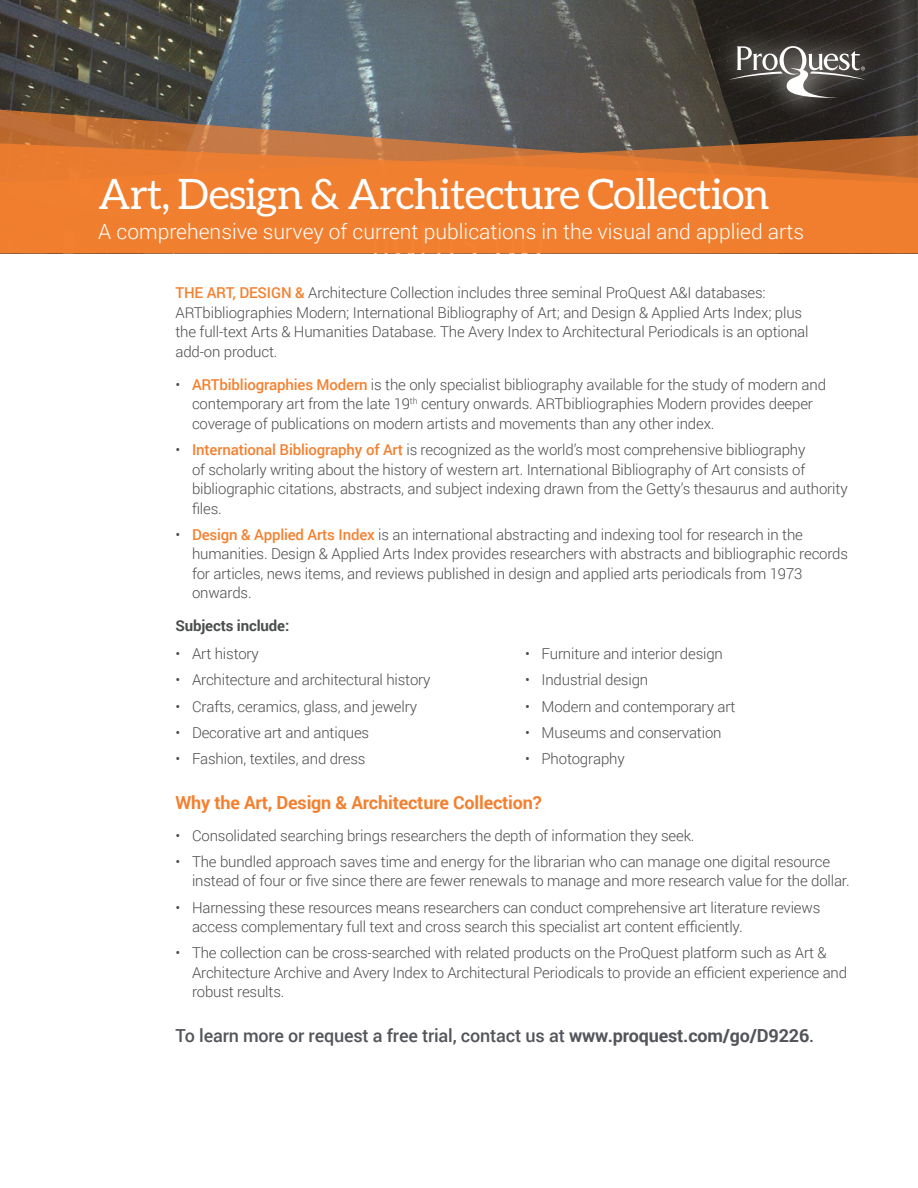
<style>
.page{position:relative;width:918px;height:1188px;background:#fff}
.page>*{position:absolute;margin:0;border:0;box-sizing:border-box;transform-origin:0 0}
.flyer_head_1{font:42px "Aleo";letter-spacing:-.02em;color:#fff}
.flyer_head_2{font:300 21px "Roboto";color:#fff}
.subhead_1{font:500 18px "Roboto";letter-spacing:-.01em;color:#54555a}
.subhead_1-2{font:700 18px "Roboto";letter-spacing:-.01em;color:#f4802f}
.Bullet_copy{font:300 15px/19.5px "Roboto";letter-spacing:-.01em;color:#4b4c4d}
.Bullet_copy_more{font:300 15px/19.5px "Roboto";letter-spacing:-.01em;color:#4b4c4d}
.Body_Copy{font:300 15px/19.5px "Roboto";letter-spacing:-.01em;color:#4b4c4d}
.subhead_2{font:700 15px "Roboto";letter-spacing:-.01em;color:#4b4c4d}
.s1{font-weight:500;color:#f4802f}
.s2{font-weight:700}
</style>
<div class="page">
<img style="left:0;top:0;width:918px;height:110px">
<svg style="left:0;top:110px;width:918px;height:25px;background:#695b52"></svg>
<svg style="left:0;top:135px;width:918px;height:8px;background:#875e41"></svg>
<svg style="left:0;top:143px;width:918px;height:110px;background:#e77b30"></svg>
<div style="left:712px;top:22px;width:174px;height:100px;background:#fff;opacity:.89"></div>
<svg style="left:729px;top:46px;width:136px;height:52px;background:#666461"></svg>
<p class="flyer_head_1" style="left:98px;top:170px;width:673px">Art, Design &amp; Architecture Collection</p>
<p class="flyer_head_2" style="left:98px;top:217px;width:707px">A comprehensive survey of current publications in the visual and applied arts</p>
<p class="Body_Copy" style="left:176px;top:283px;width:635px"><span class="s1">THE ART, DESIGN &amp;</span> Architecture Collection includes three seminal ProQuest A&amp;I databases:<br>ARTbibliographies Modern; International Bibliography of Art; and Design &amp; Applied Arts Index; plus the full-text Arts &amp; Humanities Database. The Avery Index to Architectural Periodicals is an optional add-on product.</p>
<p class="Bullet_copy" style="left:192px;top:374px;width:636px;text-indent:-16px">• <span class="s1">ARTbibliographies Modern</span> is the only specialist bibliography available for the study of modern and contemporary art from the late 19<sup>th</sup> century onwards. ARTbibliographies Modern provides deeper coverage of publications on modern artists and movements than any other index.</p>
<p class="Bullet_copy" style="left:192px;top:440px;width:657px;text-indent:-16px">• <span class="s1">International Bibliography of Art</span> is recognized as the world’s most comprehensive bibliography<br>of scholarly writing about the history of western art. International Bibliography of Art consists of bibliographic citations, abstracts, and subject indexing drawn from the Getty’s thesaurus and authority files.</p>
<p class="Bullet_copy_more" style="left:192px;top:524px;width:658px;text-indent:-16px">• <span class="s1">Design &amp; Applied Arts Index</span> is an international abstracting and indexing tool for research in the humanities. Design &amp; Applied Arts Index provides researchers with abstracts and bibliographic records for articles, news items, and reviews published in design and applied arts periodicals from 1973 onwards.</p>
<p class="subhead_2" style="left:176px;top:615px;width:115px">Subjects include:</p>
<p class="Bullet_copy" style="left:176px;top:644px;width:85px">• Art history</p>
<p class="Bullet_copy" style="left:176px;top:670px;width:257px">• Architecture and architectural history</p>
<p class="Bullet_copy" style="left:176px;top:696px;width:243px">• Crafts, ceramics, glass, and jewelry</p>
<p class="Bullet_copy" style="left:176px;top:722px;width:195px">• Decorative art and antiques</p>
<p class="Bullet_copy" style="left:176px;top:749px;width:191px">• Fashion, textiles, and dress</p>
<p class="Bullet_copy" style="left:525px;top:644px;width:199px">• Furniture and interior design</p>
<p class="Bullet_copy" style="left:525px;top:670px;width:125px">• Industrial design</p>
<p class="Bullet_copy" style="left:525px;top:696px;width:212px">• Modern and contemporary art</p>
<p class="Bullet_copy" style="left:525px;top:722px;width:198px">• Museums and conservation</p>
<p class="Bullet_copy_more" style="left:525px;top:749px;width:101px">• Photography</p>
<p class="subhead_1-2" style="left:176px;top:790px;width:368px">Why the Art, Design &amp; Architecture Collection?</p>
<p class="Bullet_copy" style="left:176px;top:825px;width:521px">• Consolidated searching brings researchers the depth of information they seek.</p>
<p class="Bullet_copy" style="left:192px;top:851px;width:659px;text-indent:-16px">• The bundled approach saves time and energy for the librarian who can manage one digital resource instead of four or five since there are fewer renewals to manage and more research value for the dollar.</p>
<p class="Bullet_copy" style="left:192px;top:897px;width:630px;text-indent:-16px">• Harnessing these resources means researchers can conduct comprehensive art literature reviews access complementary full text and cross search this specialist art content efficiently.</p>
<p class="Bullet_copy_more" style="left:192px;top:943px;width:657px;text-indent:-16px">• The collection can be cross-searched with related products on the ProQuest platform such as Art &amp;<br>Architecture Archive and Avery Index to Architectural Periodicals to provide an efficient experience and robust results.</p>
<p class="subhead_1" style="left:176px;top:1023px;width:640px">To learn more or request a free trial, contact us at <span class="s2">www.proquest.com/go/D9226</span>.</p>
</div>
